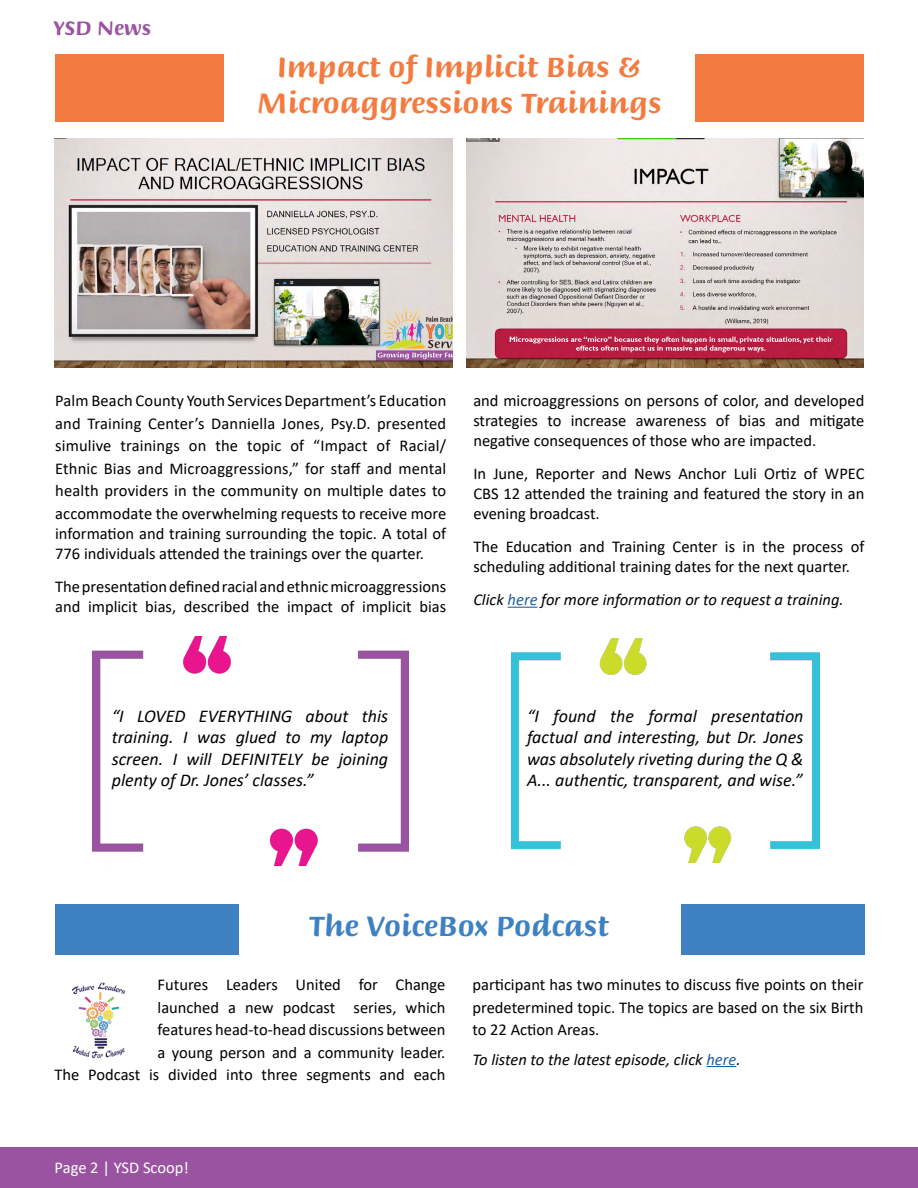
<style>
.page{position:relative;width:918px;height:1188px;background:#fff}
.page>*{position:absolute;margin:0;border:0;box-sizing:border-box;transform-origin:0 0}
.t1{font:700 30px/36px "Briem Script Std";color:#f47b3f;text-align:center}
.t2{font:700 30px "Briem Script Std";color:#3d81c3}
.t3{font:700 21px "Briem Script Std";color:#9a53a1}
.t4{font:italic 18px/21.6px "Calibri";color:#000;text-align:justify}
.t5{font:16.5px/22.5px "Calibri";color:#000;text-align:justify}
.t6{font:italic 16.5px "Calibri";color:#000}
.t7{font:16.5px "Calibri";color:#fff}
.s1{color:#215e9e}
</style>
<div class="page">
<div style="left:0;top:1148px;width:918px;height:40px;background:#9a53a1"></div>
<div style="left:55px;top:54px;width:169px;height:68px;background:#f47b3f"></div>
<hr style="left:508px;top:607px;width:30px;height:1px;background:#215e9e">
<div style="left:695px;top:54px;width:169px;height:68px;background:#f47b3f"></div>
<img style="left:55px;top:138px;width:398px;height:229px">
<img style="left:467px;top:138px;width:397px;height:229px">
<img style="left:92px;top:636px;width:316px;height:229px">
<img style="left:511px;top:639px;width:308px;height:223px">
<div style="left:55px;top:905px;width:184px;height:50px;background:#3d81c3"></div>
<div style="left:682px;top:905px;width:183px;height:50px;background:#3d81c3"></div>
<svg style="left:707px;top:1066px;width:29px;height:1px"></svg>
<img style="left:72px;top:982px;width:54px;height:77px">
<p class="t3" style="left:54px;top:16px;width:99px">YSD News</p>
<p class="t1" style="left:257px;top:49px;width:406px">Impact of Implicit Bias &amp;<br>Microaggressions Trainings</p>
<p class="t5" style="left:55px;top:389px;width:393px">Palm Beach County Youth Services Department’s Education and Training Center’s Danniella Jones, Psy.D. presented simulive trainings on the topic of “Impact of Racial/ Ethnic Bias and Microaggressions,” for staff and mental health providers in the community on multiple dates to accommodate the overwhelming requests to receive more</p>
<p class="t5" style="left:55px;top:523px;width:393px;line-height:19.8px">information and training surrounding the topic. A total of<br>776 individuals attended the trainings over the quarter.</p>
<p class="t5" style="left:55px;top:576px;width:393px;line-height:19.8px">The presentation defined racial and ethnic microaggressions and implicit bias, described the impact of implicit bias</p>
<p class="t5" style="left:473px;top:391px;width:393px;line-height:19.8px">and microaggressions on persons of color, and developed strategies to increase awareness of bias and mitigate negative consequences of those who are impacted.</p>
<p class="t5" style="left:473px;top:464px;width:393px;line-height:19.8px">In June, Reporter and News Anchor Luli Ortiz of WPEC CBS 12 attended the training and featured the story in an evening broadcast.</p>
<p class="t5" style="left:473px;top:536px;width:393px;line-height:19.8px">The Education and Training Center is in the process of scheduling additional training dates for the next quarter.</p>
<p class="t6" style="left:473px;top:588px;width:372px">Click <span class="s1">here</span> for more information or to request a training.</p>
<p class="t4" style="left:112px;top:704px;width:278px">“I LOVED EVERYTHING about this training. I was glued to my laptop screen. I will DEFINITELY be joining plenty of Dr. Jones’ classes.”</p>
<p class="t4" style="left:527px;top:704px;width:278px">“I found the formal presentation factual and interesting, but Dr. Jones was absolutely riveting during the Q &amp; A... authentic, transparent, and wise.”</p>
<p class="t2" style="left:309px;top:910px;width:301px">The VoiceBox Podcast</p>
<p class="t5" style="left:55px;top:973px;width:392px;text-align:right">Futures Leaders United for Change<br>launched a new podcast series, which<br>features head-to-head discussions between<br>a young person and a community leader.<br>The Podcast is divided into three segments and each</p>
<p class="t5" style="left:472px;top:973px;width:392px">participant has two minutes to discuss five points on their predetermined topic. The topics are based on the six Birth to 22 Action Areas.</p>
<p class="t6" style="left:472px;top:1048px;width:270px">To listen to the latest episode, click <span class="s1">here</span>.</p>
<p class="t7" style="left:55px;top:1157px;width:136px">Page 2 | YSD Scoop!</p>
</div>
